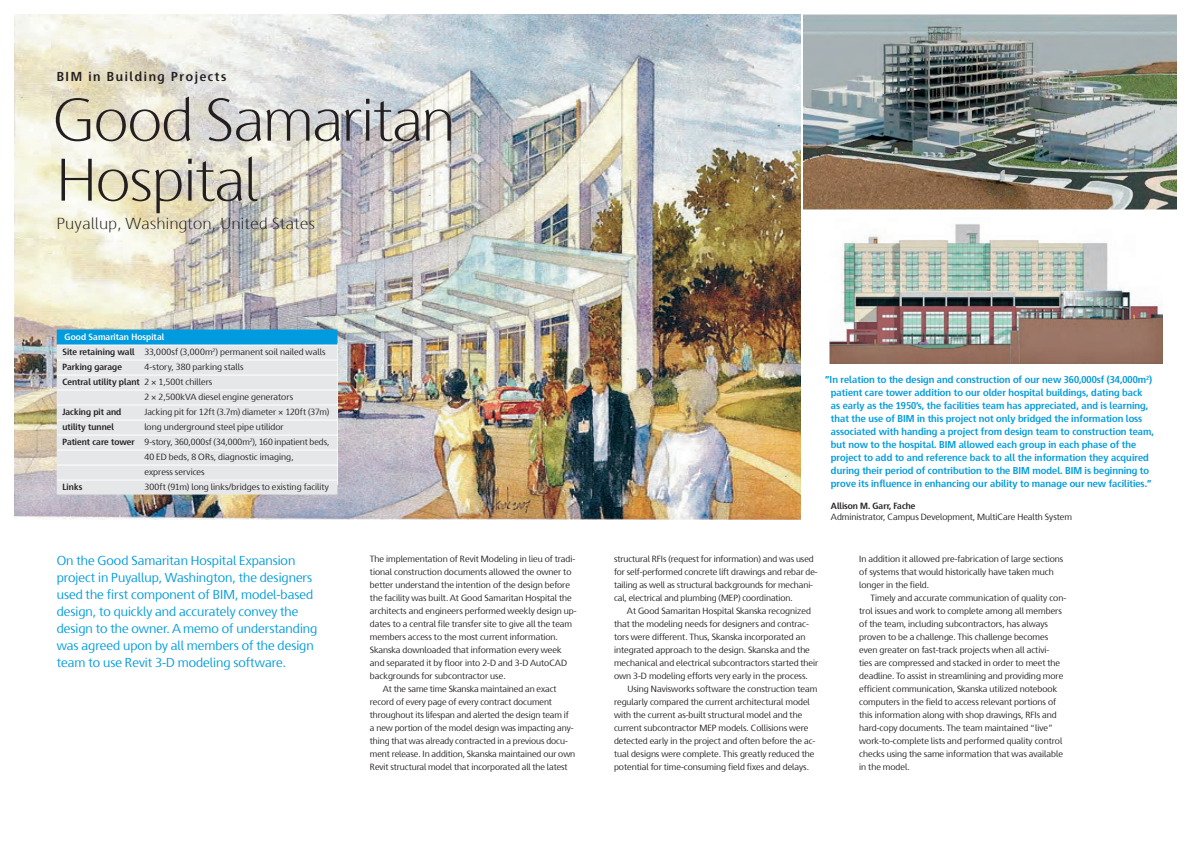
<style>
.page{position:relative;width:1191px;height:842px;background:#fff}
.page>*{position:absolute;margin:0;border:0;box-sizing:border-box;transform-origin:0 0}
.t1{font:300 60px/60px "Skanska Sans Pro";letter-spacing:-.01em;color:#231f20}
.t2{font:300 16px "Skanska Sans Pro";letter-spacing:.03em;color:#231f20}
.Ingressi{font:13px/17px "Skanska Sans Pro";color:#009bde}
.t3{font:700 13px "Skanska Sans Pro";letter-spacing:.12em;color:#231f20}
.Lepis_eka{font:700 10px/13px "Skanska Sans Pro";color:#009bde}
.Leipis{font:9px/13px "Skanska Sans Pro";color:#231f20}
.Lepis_eka-2{font:9px/13px "Skanska Sans Pro";color:#231f20}
.Lista{font:9px "Skanska Sans Pro";letter-spacing:.005em;color:#231f20}
.Lista-2{font:700 9px "Skanska Sans Pro";color:#231f20}
.Lista_copy{font:700 9px "Skanska Sans Pro";letter-spacing:.005em;color:#fff}
.s1{font-weight:700}
.s2{font-weight:400}
</style>
<div class="page">
<img style="left:14px;top:14px;width:786px;height:506px">
<img style="left:803px;top:14px;width:373px;height:196px">
<img style="left:829px;top:224px;width:333px;height:139px">
<div style="left:57px;top:343px;width:280px;height:142px;background:#f3f4f5"></div>
<div style="left:57px;top:330px;width:280px;height:15px;background:#009bde"></div>
<div style="left:57px;top:346px;width:280px;height:14px;background:#e6e7e9"></div>
<div style="left:57px;top:361px;width:280px;height:14px;background:#e6e7e9"></div>
<div style="left:57px;top:376px;width:280px;height:14px;background:#e6e7e9"></div>
<div style="left:57px;top:391px;width:280px;height:14px;background:#e6e7e9"></div>
<div style="left:57px;top:406px;width:280px;height:14px;background:#e6e7e9"></div>
<div style="left:57px;top:421px;width:280px;height:14px;background:#e6e7e9"></div>
<div style="left:57px;top:436px;width:280px;height:14px;background:#e6e7e9"></div>
<div style="left:57px;top:451px;width:280px;height:14px;background:#e6e7e9"></div>
<div style="left:57px;top:466px;width:280px;height:14px;background:#e6e7e9"></div>
<div style="left:57px;top:481px;width:280px;height:14px;background:#e6e7e9"></div>
<p class="t3" style="left:57px;top:69px;width:171px">BIM in Building Projects</p>
<p class="t1" style="left:53px;top:90px;width:403px">Good Samaritan<br>Hospital</p>
<p class="t2" style="left:57px;top:214px;width:260px">Puyallup, Washington, United States</p>
<p class="Lista_copy" style="left:65px;top:332px;width:101px">Good Samaritan Hospital</p>
<p class="Lista" style="left:62px;top:347px;width:265px"><span class="s1">Site retaining wall</span> 33,000sf (3,000m<sup>2</sup>) permanent soil nailed walls</p>
<p class="Lista-2" style="left:62px;top:362px;width:61px">Parking garage</p>
<p class="Lista" style="left:144px;top:362px;width:101px">4-story, 380 parking stalls</p>
<p class="Lista-2" style="left:62px;top:377px;width:152px">Central utility plant <span class="s2">2 ¬ 1,500t chillers</span></p>
<p class="Lista" style="left:144px;top:392px;width:150px">2 ¬ 2,500kVA diesel engine generators</p>
<p class="Lista-2" style="left:62px;top:407px;width:61px">Jacking pit and</p>
<p class="Lista" style="left:144px;top:407px;width:186px">Jacking pit for 12ft (3.7m) diameter ¬ 120ft (37m)</p>
<p class="Lista-2" style="left:62px;top:422px;width:53px">utility tunnel</p>
<p class="Lista" style="left:144px;top:422px;width:141px">long underground steel pipe utilidor</p>
<p class="Lista" style="left:62px;top:437px;width:268px"><span class="s1">Patient care tower</span> 9-story, 360,000sf (34,000m<sup>2</sup>), 160 inpatient beds,</p>
<p class="Lista" style="left:144px;top:452px;width:151px">40 ED beds, 8 ORs, diagnostic imaging,</p>
<p class="Lista" style="left:144px;top:467px;width:62px">express services</p>
<p class="Lista-2" style="left:62px;top:482px;width:21px">Links</p>
<p class="Lista" style="left:144px;top:482px;width:186px">300ft (91m) long links/bridges to existing facility</p>
<p class="Ingressi" style="left:57px;top:552px;width:262px">On the Good Samaritan Hospital Expansion project in Puyallup, Washington, the designers used the first component of BIM, model-based design, to quickly and accurately convey the design to the owner. A memo of understanding was agreed upon by all members of the design team to use Revit 3-D modeling software.</p>
<p class="Lepis_eka-2" style="left:370px;top:553px;width:208px">The implementation of Revit Modeling in lieu of tradi&shy;tional construction documents allowed the owner to better understand the intention of the design before the facility was built. At Good Samaritan Hospital the architects and engineers performed weekly design up&shy;dates to a central file transfer site to give all the team members access to the most current information.<br>Skanska downloaded that information every week and separated it by floor into 2-D and 3-D AutoCAD backgrounds for subcontractor use.</p>
<p class="Leipis" style="left:370px;top:683px;width:207px;text-indent:13px">At the same time Skanska maintained an exact record of every page of every contract document throughout its lifespan and alerted the design team if a new portion of the model design was impacting any&shy;thing that was already contracted in a previous docu&shy;ment release. In addition, Skanska maintained our own Revit structural model that incorporated all the latest</p>
<p class="Lepis_eka" style="left:831px;top:373px;width:324px;text-indent:-6px">”In relation to the design and construction of our new 360,000sf (34,000m<sup>2</sup>) patient care tower addition to our older hospital buildings, dating back as early as the 1950’s, the facilities team has appreciated, and is learning, that the use of BIM in this project not only bridged the information loss associated with handing a project from design team to construction team, but now to the hospital. BIM allowed each group in each phase of the project to add to and reference back to all the information they acquired during their period of contribution to the BIM model. BIM is beginning to prove its influence in enhancing our ability to manage our new facilities.”</p>
<p class="Lepis_eka-2" style="left:831px;top:500px;width:243px;line-height:11px"><span class="s1">Allison M. Garr, Fache<br></span>Administrator, Campus Development, MultiCare Health System</p>
<p class="Leipis" style="left:614px;top:553px;width:205px">structural RFIs (request for information) and was used for self-performed concrete lift drawings and rebar de&shy;tailing as well as structural backgrounds for mechani&shy;cal, electrical and plumbing (MEP) coordination.</p>
<p class="Leipis" style="left:614px;top:605px;width:206px;text-indent:13px">At Good Samaritan Hospital Skanska recognized that the modeling needs for designers and contrac&shy;tors were different. Thus, Skanska incorporated an integrated approach to the design. Skanska and the mechanical and electrical subcontractors started their own 3-D modeling efforts very early in the process.</p>
<p class="Leipis" style="left:614px;top:683px;width:205px;text-indent:13px">Using Navisworks software the construction team regularly compared the current architectural model with the current as-built structural model and the current subcontractor MEP models. Collisions were detected early in the project and often before the ac&shy;tual designs were complete. This greatly reduced the potential for time-consuming field fixes and delays.</p>
<p class="Leipis" style="left:859px;top:553px;width:206px">In addition it allowed pre-fabrication of large sections of systems that would historically have taken much longer in the field.</p>
<p class="Leipis" style="left:859px;top:592px;width:208px;text-indent:11px">Timely and accurate communication of quality con&shy;trol issues and work to complete among all members of the team, including subcontractors, has always proven to be a challenge. This challenge becomes even greater on fast-track projects when all activi-<br>ties are compressed and stacked in order to meet the deadline. To assist in streamlining and providing more efficient communication, Skanska utilized notebook computers in the field to access relevant portions of this information along with shop drawings, RFIs and hard-copy documents. The team maintained “live” work-to-complete lists and performed quality control checks using the same information that was available in the model.</p>
</div>
